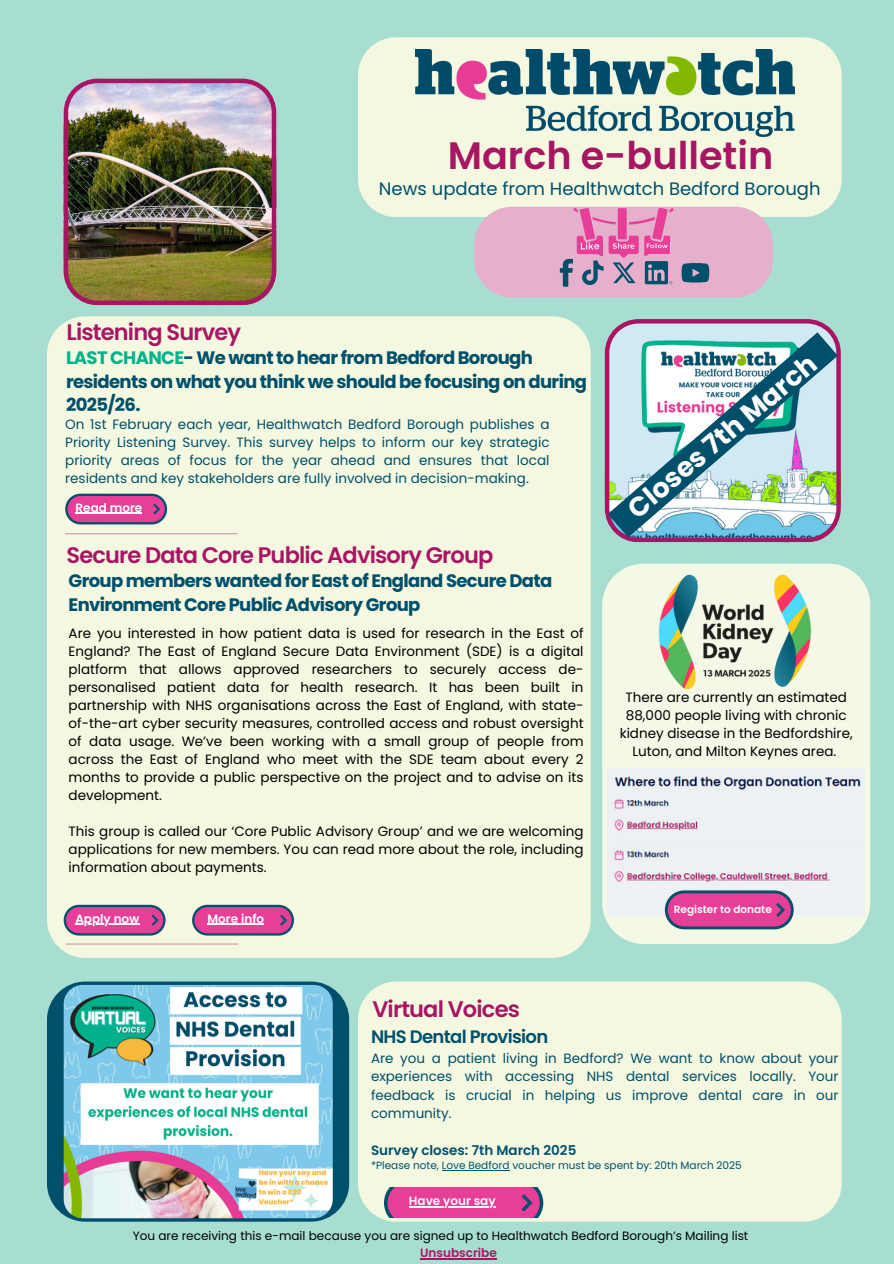
<style>
.page{position:relative;width:894px;height:1264px;background:#fff}
.page>*{position:absolute;margin:0;border:0;box-sizing:border-box;transform-origin:0 0}
.t1{font:600 38.25px "Poppins";color:#a81563}
.t2{font:700 27px "Poppins";color:#fff}
.t3{font:600 22.5px "Poppins";letter-spacing:-.035em;color:#a81563}
.t4{font:700 18px/23.7px "Poppins";letter-spacing:-.035em;color:#004f6b}
.t5{font:18px "Poppins";color:#004f6b}
.t6{font:600 18px "Poppins";letter-spacing:-.035em;color:#004f6b}
.t7{font:13.5px/18px "Poppins";color:#000;text-align:justify}
.t8{font:13.5px/18.3px "Poppins";color:#004f6b;text-align:justify}
.t9{font:600 13.5px "Poppins";color:#004f6b}
.t10{font:12px "Poppins";color:#000}
.t11{font:600 12px "Poppins";color:#fff}
.t12{font:600 12px "Poppins";color:#a81563}
.t13{font:10.5px "Poppins";color:#004f6b}
.t14{font:600 10.5px "Poppins";color:#fff}
.s1{color:#00b38c}
</style>
<div class="page">
<div style="left:0;top:0;width:893px;height:1263px;background:#a8ded1"></div>
<svg style="left:604px;top:319px;width:236px;height:223px;background:#b17aa3"></svg>
<img style="left:64px;top:79px;width:212px;height:226px">
<div style="left:358px;top:37px;width:483px;height:180px;background:#f4f8e0;border-radius:38px"></div>
<div style="left:358px;top:981px;width:483px;height:240px;background:#f4f8e0;border-radius:38px"></div>
<div style="left:47px;top:316px;width:543px;height:641px;background:#f4f8e0;border-radius:38px"></div>
<div style="left:47px;top:981px;width:302px;height:240px;background:#004f6b;border-radius:38px"></div>
<hr style="left:65px;top:533px;width:172px;height:1px;background:#a81563">
<hr style="left:66px;top:943px;width:172px;height:1px;background:#a81563">
<img style="left:416px;top:50px;width:378px;height:87px">
<svg style="left:65px;top:493px;width:102px;height:31px;background:#c15498"></svg>
<hr style="left:75px;top:512px;width:67px;height:1px;background:#fff">
<svg style="left:64px;top:904px;width:101px;height:31px;background:#c25397"></svg>
<hr style="left:75px;top:923px;width:64px;height:1px;background:#fff">
<svg style="left:474px;top:207px;width:298px;height:91px;background:#d8a4c4"></svg>
<img style="left:64px;top:984px;width:268px;height:234px">
<hr style="left:442px;top:1170px;width:67px;height:1px;background:#004f6b">
<svg style="left:384px;top:1187px;width:159px;height:30px;background:#d84697"></svg>
<hr style="left:409px;top:1206px;width:86px;height:1px;background:#fff">
<svg style="left:607px;top:332px;width:230px;height:205px;background:#98bcc5"></svg>
<svg style="left:192px;top:904px;width:102px;height:31px;background:#c25498"></svg>
<hr style="left:207px;top:923px;width:57px;height:1px;background:#fff">
<div style="left:602px;top:563px;width:268px;height:380px;background:#f4f8e7"></div>
<img style="left:647px;top:563px;width:174px;height:155px">
<img style="left:607px;top:768px;width:257px;height:147px">
<hr style="left:420px;top:1258px;width:77px;height:1px;background:#a81563">
<svg style="left:664px;top:890px;width:129px;height:39px;background:#c04e96"></svg>
<h6 class="t3" style="left:66px;top:316px;width:176px">Listening Survey</h6>
<p class="t1" style="left:447px;top:129px;width:327px">March e-bulletin</p>
<h3 class="t5" style="left:379px;top:176px;width:443px">News update from Healthwatch Bedford Borough</h3>
<p class="t4" style="left:66px;top:346px;width:522px"><span class="s1">LAST CHANCE</span>- We want to hear from Bedford Borough residents on what you think we should be focusing on during<br>2025/26.</p>
<p class="t8" style="left:65px;top:415px;width:485px">On 1st February each year, Healthwatch Bedford Borough publishes a Priority Listening Survey. This survey helps to inform our key strategic priority areas of focus for the year ahead and ensures that local residents and key stakeholders are fully involved in decision-making.</p>
<h1 class="t11" style="left:75px;top:499px;width:68px">Read more</h1>
<p class="t3" style="left:66px;top:539px;width:428px">Secure Data Core Public Advisory Group</p>
<p class="t4" style="left:69px;top:569px;width:485px">Group members wanted for East of England Secure Data<br>Environment Core Public Advisory Group</p>
<h2 class="t7" style="left:69px;top:624px;width:516px">Are you interested in how patient data is used for research in the East of England? The East of England Secure Data Environment (SDE) is a digital platform that allows approved researchers to securely access de&shy;personalised patient data for health research. It has been built in partnership with NHS organisations across the East of England, with state&shy;of-the-art cyber security measures, controlled access and robust oversight of data usage. We’ve been working with a small group of people from across the East of England who meet with the SDE team about every 2 months to provide a public perspective on the project and to advise on its development.</h2>
<h4 class="t7" style="left:69px;top:822px;width:516px">This group is called our ‘Core Public Advisory Group’ and we are welcoming applications for new members. You can read more about the role, including information about payments.</h4>
<h5 class="t11" style="left:75px;top:910px;width:66px">Apply now</h5>
<h6 class="t11" style="left:207px;top:910px;width:58px">More info</h6>
<p class="t3" style="left:372px;top:993px;width:149px">Virtual Voices</p>
<p class="t6" style="left:371px;top:1024px;width:179px">NHS Dental Provision</p>
<p class="t2" style="left:619px;top:497px;width:238px;rotate:-40deg">Closes 7th March</p>
<p class="t7" style="left:619px;top:688px;width:234px;text-align:center">There are currently an estimated 88,000 people living with chronic kidney disease in the Bedfordshire, Luton, and Milton Keynes area.</p>
<h6 class="t14" style="left:673px;top:902px;width:99px">Register to donate</h6>
<p class="t8" style="left:371px;top:1048px;width:469px">Are you a patient living in Bedford? We want to know about your experiences with accessing NHS dental services locally. Your feedback is crucial in helping us improve dental care in our community.</p>
<p class="t9" style="left:371px;top:1140px;width:207px">Survey closes: 7th March 2025</p>
<p class="t13" style="left:371px;top:1158px;width:372px">*Please note, Love Bedford voucher must be spent by: 20th March 2025</p>
<h3 class="t11" style="left:409px;top:1192px;width:88px">Have your say</h3>
<h6 class="t10" style="left:133px;top:1227px;width:617px">You are receiving this e-mail because you are signed up to Healthwatch Bedford Borough’s Mailing list</h6>
<p class="t12" style="left:420px;top:1244px;width:78px">Unsubscribe</p>
</div>
